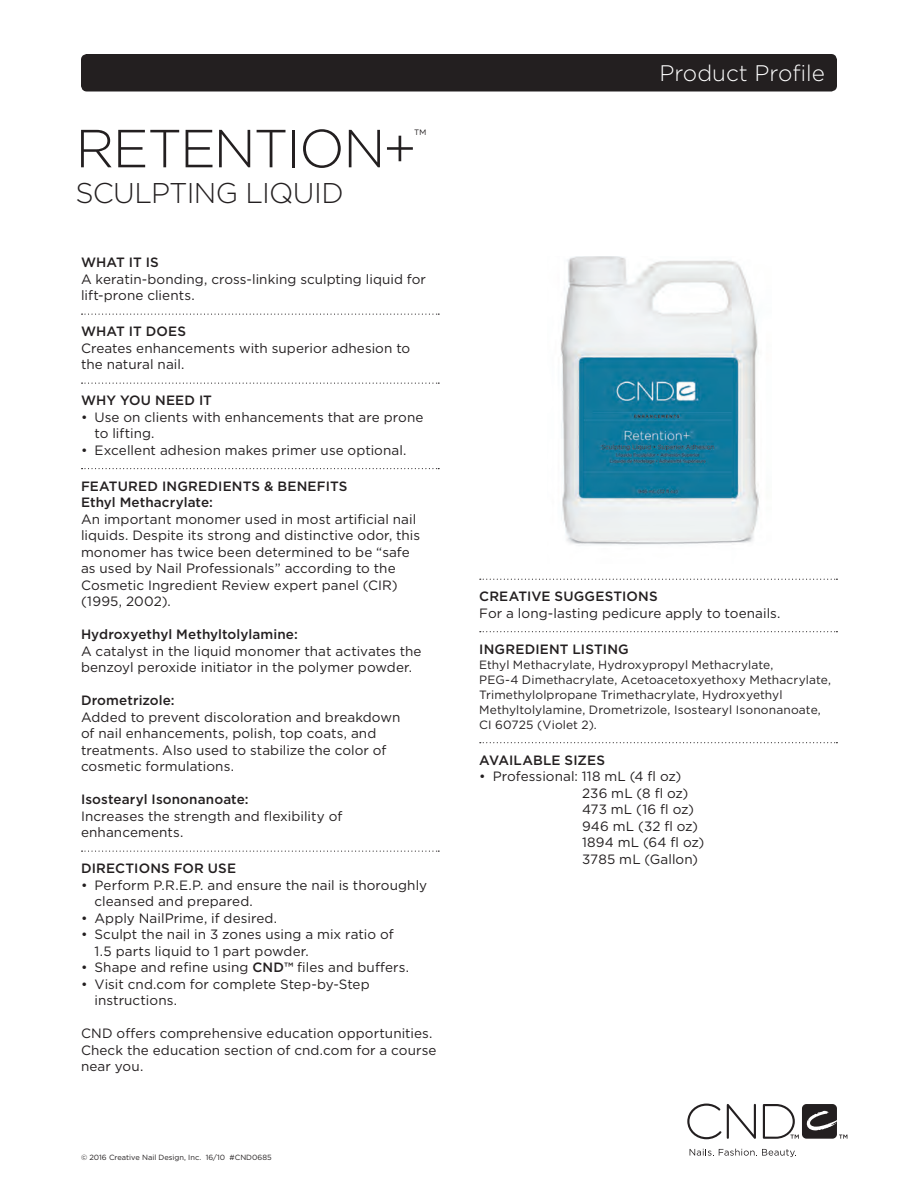
<style>
.page{position:relative;width:918px;height:1188px;background:#fff}
.page>*{position:absolute;margin:0;border:0;box-sizing:border-box;transform-origin:0 0}
.Product_Name{font:300 53.55px "Gotham";letter-spacing:-.035em;color:#231f20}
.Product_Name-2{font:300 28.5px "Gotham";letter-spacing:-.02em;color:#231f20}
.t1{font:300 22.5px "Gotham";color:#fff}
.Product_Name-3{font:300 17.85px "Gotham";color:#231f20}
.Body_Copy{font:13.5px/16.5px "Gotham";letter-spacing:.005em;color:#231f20}
.Basic_Bullets{font:13.5px/16.5px "Gotham";letter-spacing:.005em;color:#231f20}
.Sm_Section_Header_w{font:500 13.5px "Gotham";letter-spacing:.01em;color:#231f20}
.Sm_Section_Subhead{font:500 13.5px "Gotham";letter-spacing:.005em;color:#231f20}
.Ingredients{font:12px/15px "Gotham";letter-spacing:.005em;color:#231f20}
.t2{font:7.5px "Gotham";color:#231f20}
.s1{font-weight:500}
</style>
<div class="page">
<div style="left:81px;top:54px;width:756px;height:38px;background:#231f20;border-radius:6px"></div>
<svg style="left:687px;top:1104px;width:160px;height:35px"></svg>
<svg style="left:690px;top:1149px;width:106px;height:8px"></svg>
<svg style="left:82px;top:314px;width:357px;height:1px"></svg>
<svg style="left:82px;top:383px;width:357px;height:1px"></svg>
<svg style="left:82px;top:468px;width:357px;height:1px"></svg>
<svg style="left:82px;top:851px;width:357px;height:1px"></svg>
<img style="left:560px;top:256px;width:199px;height:289px">
<svg style="left:480px;top:579px;width:357px;height:1px"></svg>
<svg style="left:480px;top:631px;width:357px;height:1px"></svg>
<svg style="left:480px;top:742px;width:357px;height:1px"></svg>
<p class="Product_Name" style="left:76px;top:115px;width:343px">RETENTION+</p>
<p class="Product_Name-3" style="left:414px;top:125px;width:14px">™</p>
<p class="Product_Name-2" style="left:76px;top:175px;width:270px">SCULPTING LIQUID</p>
<p class="Sm_Section_Header_w" style="left:81px;top:254px;width:79px">WHAT IT IS</p>
<p class="Body_Copy" style="left:81px;top:270px;width:347px">A keratin-bonding, cross-linking sculpting liquid for</p>
<p class="Body_Copy" style="left:81px;top:287px;width:115px">lift-prone clients.</p>
<p class="Sm_Section_Header_w" style="left:81px;top:323px;width:107px">WHAT IT DOES</p>
<p class="Body_Copy" style="left:81px;top:339px;width:331px">Creates enhancements with superior adhesion to the natural nail.</p>
<p class="Sm_Section_Header_w" style="left:81px;top:392px;width:133px">WHY YOU NEED IT</p>
<p class="Basic_Bullets" style="left:94px;top:408px;width:331px;text-indent:-14px">• Use on clients with enhancements that are prone to lifting.</p>
<p class="Basic_Bullets" style="left:81px;top:441px;width:327px">• Excellent adhesion makes primer use optional.</p>
<p class="Sm_Section_Header_w" style="left:81px;top:477px;width:268px">FEATURED INGREDIENTS &amp; BENEFITS</p>
<p class="Sm_Section_Subhead" style="left:81px;top:494px;width:134px">Ethyl Methacrylate:</p>
<p class="Body_Copy" style="left:81px;top:510px;width:341px">An important monomer used in most artificial nail liquids. Despite its strong and distinctive odor, this monomer has twice been determined to be “safe as used by Nail Professionals” according to the Cosmetic Ingredient Review expert panel (CIR) (1995, 2002).</p>
<p class="Sm_Section_Header_w" style="left:81px;top:626px;width:218px">Hydroxyethyl Methyltolylamine:</p>
<p class="Body_Copy" style="left:81px;top:642px;width:342px">A catalyst in the liquid monomer that activates the benzoyl peroxide initiator in the polymer powder.</p>
<p class="Sm_Section_Header_w" style="left:81px;top:692px;width:95px">Drometrizole:</p>
<p class="Body_Copy" style="left:81px;top:708px;width:321px">Added to prevent discoloration and breakdown of nail enhancements, polish, top coats, and treatments. Also used to stabilize the color of cosmetic formulations.</p>
<p class="Sm_Section_Header_w" style="left:81px;top:791px;width:169px">Isostearyl Isononanoate:</p>
<p class="Body_Copy" style="left:81px;top:807px;width:263px">Increases the strength and flexibility of enhancements.</p>
<p class="Sm_Section_Header_w" style="left:81px;top:860px;width:157px">DIRECTIONS FOR USE</p>
<p class="Basic_Bullets" style="left:94px;top:876px;width:334px;text-indent:-14px">• Perform P.R.E.P. and ensure the nail is thoroughly cleansed and prepared.</p>
<p class="Basic_Bullets" style="left:81px;top:909px;width:198px">• Apply NailPrime, if desired.</p>
<p class="Basic_Bullets" style="left:95px;top:926px;width:301px;text-indent:-14px">• Sculpt the nail in 3 zones using a mix ratio of<br>1.5 parts liquid to 1 part powder.</p>
<p class="Basic_Bullets" style="left:81px;top:959px;width:330px">• Shape and refine using <span class="s1">CND™</span> files and buffers.</p>
<p class="Basic_Bullets" style="left:94px;top:975px;width:277px;text-indent:-14px">• Visit cnd.com for complete Step-by-Step instructions.</p>
<p class="Body_Copy" style="left:81px;top:1025px;width:357px">CND offers comprehensive education opportunities.<br>Check the education section of cnd.com for a course near you.</p>
<p class="t2" style="left:81px;top:1153px;width:192px">© 2016 Creative Nail Design, Inc. 16/10 #CND0685</p>
<h3 class="t1" style="left:660px;top:59px;width:167px">Product Profile</h3>
<p class="Sm_Section_Header_w" style="left:479px;top:588px;width:180px">CREATIVE SUGGESTIONS</p>
<p class="Body_Copy" style="left:479px;top:605px;width:303px">For a long-lasting pedicure apply to toenails.</p>
<p class="Sm_Section_Header_w" style="left:479px;top:640px;width:151px">INGREDIENT LISTING</p>
<p class="Ingredients" style="left:479px;top:657px;width:353px">Ethyl Methacrylate, Hydroxypropyl Methacrylate,<br>PEG-4 Dimethacrylate, Acetoacetoxyethoxy Methacrylate, Trimethylolpropane Trimethacrylate, Hydroxyethyl Methyltolylamine, Drometrizole, Isostearyl Isononanoate, CI 60725 (Violet 2).</p>
<p class="Sm_Section_Header_w" style="left:479px;top:751px;width:127px">AVAILABLE SIZES</p>
<p class="Basic_Bullets" style="left:582px;top:768px;width:124px;text-indent:-103px">• Professional: 118 mL (4 fl oz)<br>236 mL (8 fl oz)<br>473 mL (16 fl oz)<br>946 mL (32 fl oz)<br>1894 mL (64 fl oz)<br>3785 mL (Gallon)</p>
</div>
